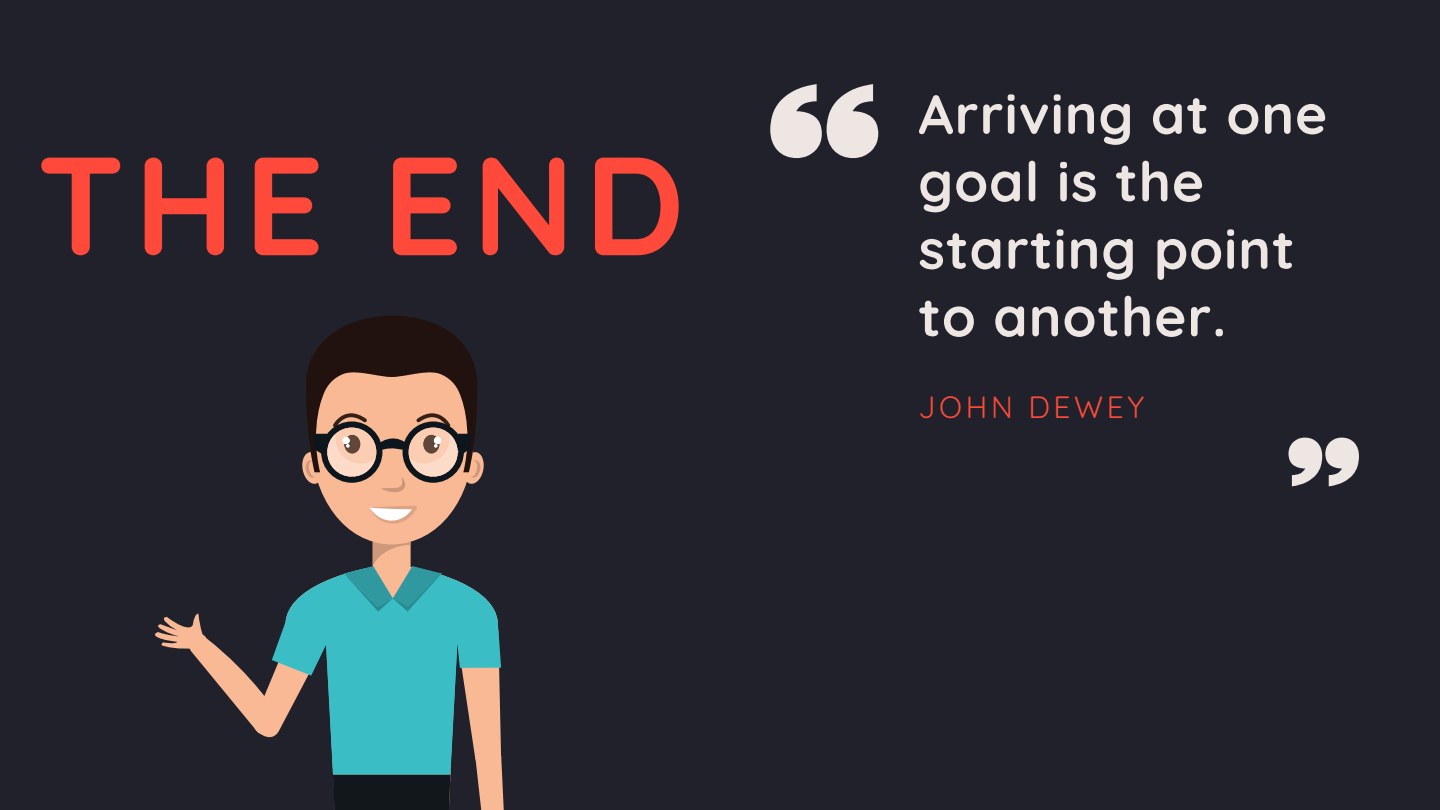
<style>
.page{position:relative;width:1440px;height:810px;background:#20212a}
.page>*{position:absolute;margin:0;border:0;box-sizing:border-box;transform-origin:0 0}
.t1{font:700 139.5px "Quicksand";letter-spacing:.07em;color:#ff4a3b}
.t2{font:700 55px/67.5px "Quicksand";letter-spacing:.02em;color:#ede6e2}
.t3{font:30px "Quicksand";letter-spacing:.12em;color:#ff4a3b}
</style>
<div class="page">
<svg style="left:770px;top:84px;width:108px;height:74px"></svg>
<svg style="left:155px;top:316px;width:349px;height:494px"></svg>
<svg style="left:1289px;top:438px;width:70px;height:48px"></svg>
<h1 class="t1" style="left:37px;top:116px;width:649px">THE END</h1>
<p class="t2" style="left:918px;top:80px;width:410px">Arriving at one goal is the starting point to another.</p>
<p class="t3" style="left:918px;top:388px;width:227px">JOHN DEWEY</p>
</div>
